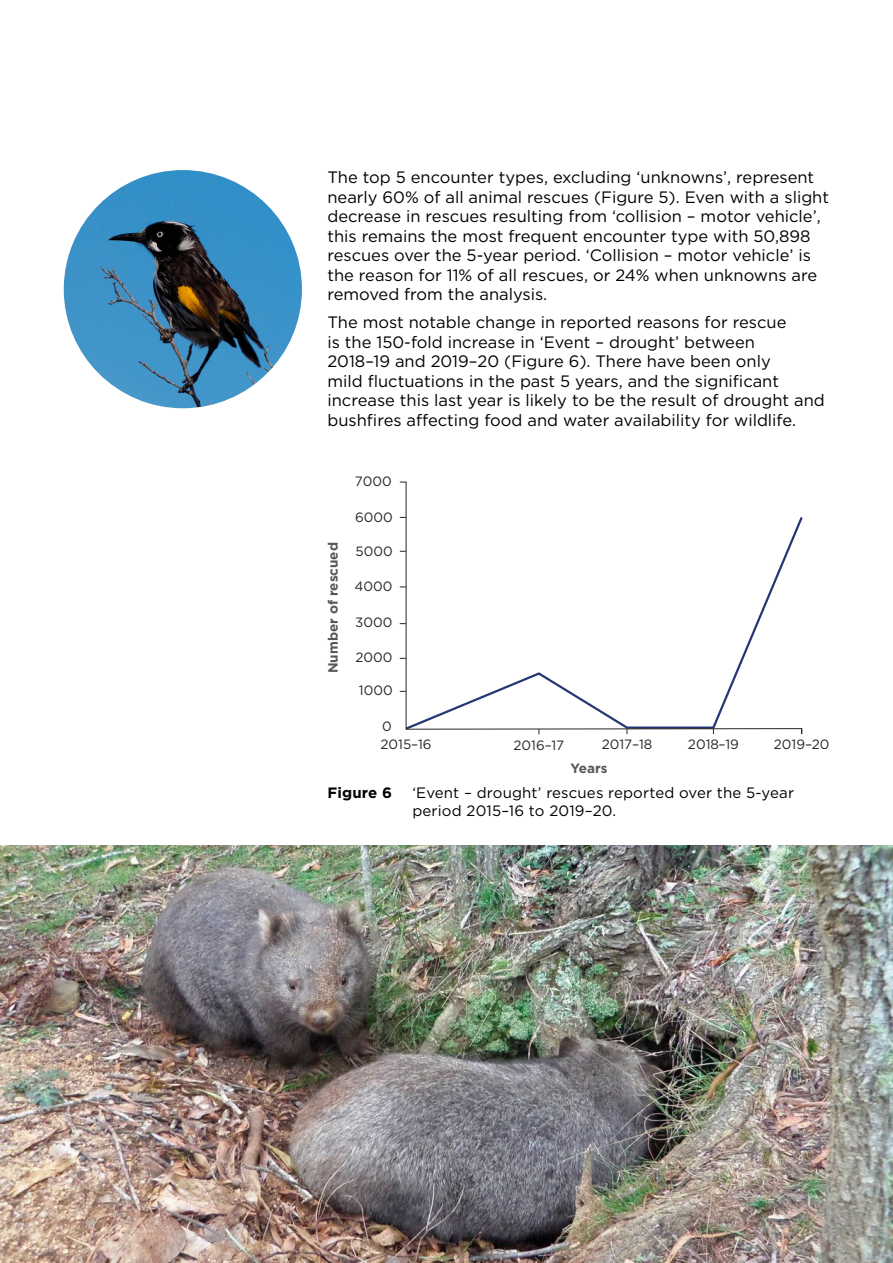
<style>
.page{position:relative;width:893px;height:1263px;background:#fff}
.page>*{position:absolute;margin:0;border:0;box-sizing:border-box;transform-origin:0 0}
.Body_copy{font:16.5px/19.5px "Gotham";color:#000}
.t1{font:15px/18px "Gotham";letter-spacing:.01em;color:#000}
.t2{font:700 15px "Gotham";letter-spacing:.01em;color:#000}
.t3{font:13.5px "Gotham";color:#2b2523}
.t4{font:700 13.5px "Gotham";color:#575756}
</style>
<div class="page">
<svg style="left:399px;top:482px;width:403px;height:252px"></svg>
<img style="left:0;top:846px;width:893px;height:417px">
<img style="left:64px;top:170px;width:238px;height:238px;border-radius:119px">
<p class="Body_copy" style="left:327px;top:167px;width:503px">The top 5 encounter types, excluding ‘unknowns’, represent nearly 60% of all animal rescues (Figure 5). Even with a slight decrease in rescues resulting from ‘collision – motor vehicle’, this remains the most frequent encounter type with 50,898 rescues over the 5-year period. ‘Collision – motor vehicle’ is the reason for 11% of all rescues, or 24% when unknowns are removed from the analysis.</p>
<p class="Body_copy" style="left:327px;top:312px;width:499px">The most notable change in reported reasons for rescue<br>is the 150-fold increase in ‘Event – drought’ between<br>2018–19 and 2019–20 (Figure 6). There have been only<br>mild fluctuations in the past 5 years, and the significant increase this last year is likely to be the result of drought and bushfires affecting food and water availability for wildlife.</p>
<p class="t3" style="left:355px;top:472px;width:39px">7000</p>
<p class="t4" style="left:324px;top:673px;width:133px;rotate:-90deg">Number of rescued</p>
<p class="t3" style="left:355px;top:509px;width:39px">6000</p>
<p class="t3" style="left:355px;top:543px;width:39px">5000</p>
<p class="t3" style="left:354px;top:577px;width:40px">4000</p>
<p class="t3" style="left:355px;top:614px;width:39px">3000</p>
<p class="t3" style="left:355px;top:649px;width:39px">2000</p>
<p class="t3" style="left:359px;top:682px;width:35px">1000</p>
<p class="t3" style="left:382px;top:718px;width:11px">0</p>
<p class="t3" style="left:381px;top:735px;width:53px">2015–16</p>
<p class="t3" style="left:513px;top:737px;width:52px">2016–17</p>
<p class="t3" style="left:602px;top:735px;width:52px">2017–18</p>
<p class="t3" style="left:688px;top:735px;width:52px">2018–19</p>
<p class="t3" style="left:774px;top:735px;width:57px">2019–20</p>
<p class="t4" style="left:571px;top:759px;width:38px">Years</p>
<p class="t2" style="left:327px;top:783px;width:66px">Figure 6</p>
<p class="t1" style="left:412px;top:783px;width:383px">‘Event – drought’ rescues reported over the 5-year period 2015–16 to 2019–20.</p>
</div>
